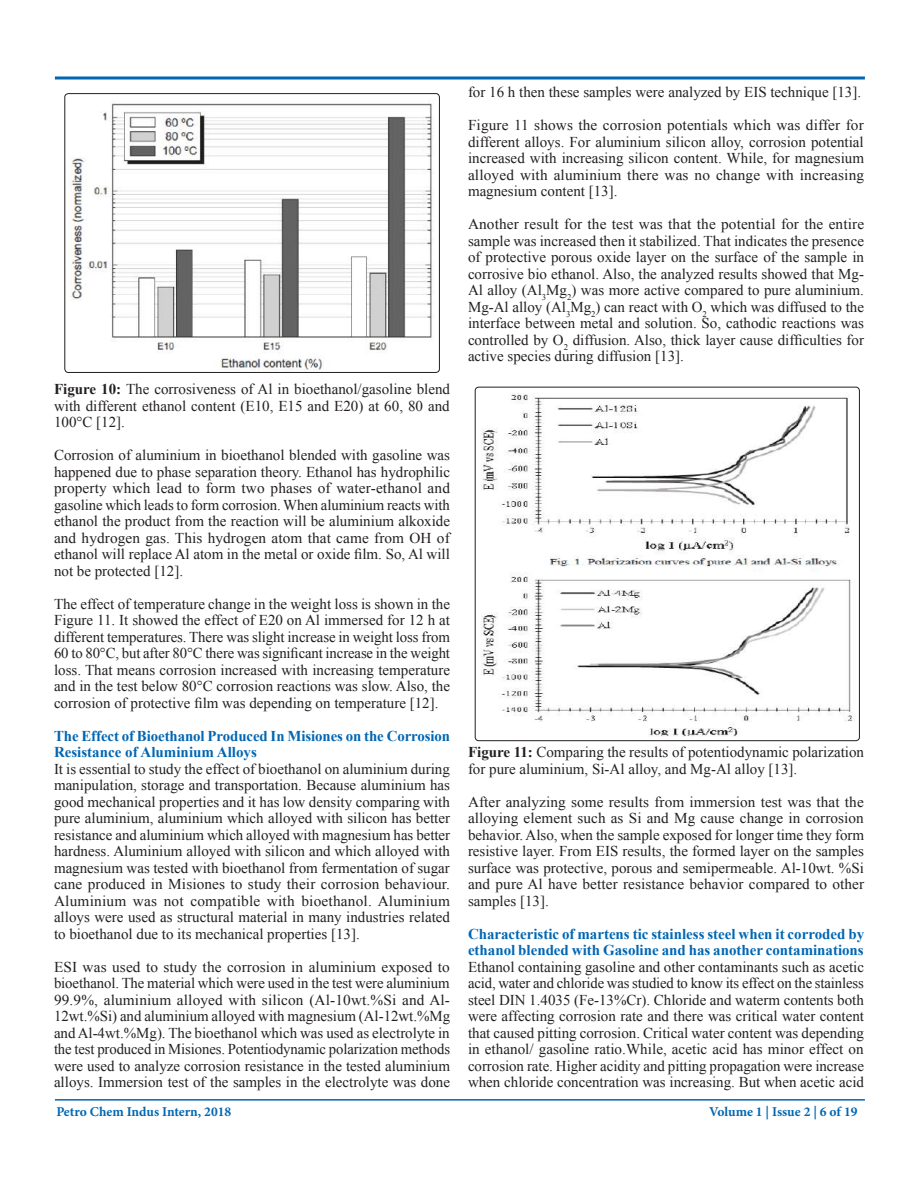
<style>
.page{position:relative;width:918px;height:1188px;background:#fff}
.page>*{position:absolute;margin:0;border:0;box-sizing:border-box;transform-origin:0 0}
.t1{font:15px/16.5px "Times New Roman";color:#231f20;text-align:justify}
.t2{font:700 15px/16.5px "Times New Roman";color:#0166b3}
.t3{font:700 13.5px "Minion Pro";letter-spacing:-.005em;color:#0166b3}
.s1{font-weight:700}
</style>
<div class="page">
<svg style="left:54px;top:76px;width:811px;height:4px"></svg>
<hr style="left:55px;top:1099px;width:810px;height:2px;background:#0166b3">
<img style="left:65px;top:94px;width:369px;height:278px">
<div style="left:65px;top:93px;width:375px;height:280px;border:1px solid #231f20;border-radius:4px"></div>
<img style="left:475px;top:387px;width:384px;height:350px">
<div style="left:475px;top:387px;width:385px;height:354px;border:1px solid #231f20;border-radius:4px"></div>
<p class="t1" style="left:54px;top:381px;width:398px"><span class="s1">Figure 10:</span> The corrosiveness of Al in bioethanol/gasoline blend with different ethanol content (E10, E15 and E20) at 60, 80 and 100°C [12].</p>
<p class="t1" style="left:54px;top:447px;width:398px">Corrosion of aluminium in bioethanol blended with gasoline was happened due to phase separation theory. Ethanol has hydrophilic property which lead to form two phases of water-ethanol and gasoline which leads to form corrosion. When aluminium reacts with ethanol the product from the reaction will be aluminium alkoxide and hydrogen gas. This hydrogen atom that came from OH of ethanol will replace Al atom in the metal or oxide film. So, Al will not be protected [12].</p>
<p class="t1" style="left:54px;top:595px;width:398px">The effect of temperature change in the weight loss is shown in the Figure 11. It showed the effect of E20 on Al immersed for 12 h at different temperatures. There was slight increase in weight loss from 60 to 80°C, but after 80°C there was significant increase in the weight loss. That means corrosion increased with increasing temperature and in the test below 80°C corrosion reactions was slow. Also, the corrosion of protective film was depending on temperature [12].</p>
<p class="t2" style="left:54px;top:727px;width:398px">The Effect of Bioethanol Produced In Misiones on the Corrosion<br>Resistance of Aluminium Alloys</p>
<p class="t1" style="left:54px;top:760px;width:398px">It is essential to study the effect of bioethanol on aluminium during manipulation, storage and transportation. Because aluminium has good mechanical properties and it has low density comparing with pure aluminium, aluminium which alloyed with silicon has better resistance and aluminium which alloyed with magnesium has better hardness. Aluminium alloyed with silicon and which alloyed with magnesium was tested with bioethanol from fermentation of sugar cane produced in Misiones to study their corrosion behaviour.<br>Aluminium was not compatible with bioethanol. Aluminium alloys were used as structural material in many industries related to bioethanol due to its mechanical properties [13].</p>
<p class="t1" style="left:54px;top:958px;width:398px">ESI was used to study the corrosion in aluminium exposed to bioethanol. The material which were used in the test were aluminium 99.9%, aluminium alloyed with silicon (Al-10wt.%Si and Al-12wt.%Si) and aluminium alloyed with magnesium (Al-12wt.%Mg and Al-4wt.%Mg). The bioethanol which was used as electrolyte in the test produced in Misiones. Potentiodynamic polarization methods were used to analyze corrosion resistance in the tested aluminium alloys. Immersion test of the samples in the electrolyte was done</p>
<p class="t1" style="left:468px;top:84px;width:395px">for 16 h then these samples were analyzed by EIS technique [13].</p>
<p class="t1" style="left:468px;top:117px;width:398px">Figure 11 shows the corrosion potentials which was differ for different alloys. For aluminium silicon alloy, corrosion potential increased with increasing silicon content. While, for magnesium alloyed with aluminium there was no change with increasing magnesium content [13].</p>
<p class="t1" style="left:468px;top:216px;width:398px">Another result for the test was that the potential for the entire sample was increased then it stabilized. That indicates the presence of protective porous oxide layer on the surface of the sample in corrosive bio ethanol. Also, the analyzed results showed that Mg-Al alloy (Al<sub>3</sub>Mg<sub>2</sub>) was more active compared to pure aluminium.<br>Mg-Al alloy (Al<sub>3</sub>Mg<sub>2</sub>) can react with O<sub>2</sub> which was diffused to the interface between metal and solution. So, cathodic reactions was controlled by O<sub>2</sub> diffusion. Also, thick layer cause difficulties for active species during diffusion [13].</p>
<p class="t1" style="left:468px;top:744px;width:398px"><span class="s1">Figure 11:</span> Comparing the results of potentiodynamic polarization for pure aluminium, Si-Al alloy, and Mg-Al alloy [13].</p>
<p class="t1" style="left:468px;top:793px;width:398px">After analyzing some results from immersion test was that the alloying element such as Si and Mg cause change in corrosion behavior. Also, when the sample exposed for longer time they form resistive layer. From EIS results, the formed layer on the samples surface was protective, porous and semipermeable. Al-10wt. %Si and pure Al have better resistance behavior compared to other samples [13].</p>
<p class="t2" style="left:468px;top:925px;width:398px">Characteristic of martens tic stainless steel when it corroded by ethanol blended with Gasoline and has another contaminations</p>
<p class="t1" style="left:468px;top:958px;width:398px">Ethanol containing gasoline and other contaminants such as acetic acid, water and chloride was studied to know its effect on the stainless steel DIN 1.4035 (Fe-13%Cr). Chloride and waterm contents both were affecting corrosion rate and there was critical water content that caused pitting corrosion. Critical water content was depending in ethanol/ gasoline ratio.While, acetic acid has minor effect on corrosion rate. Higher acidity and pitting propagation were increase when chloride concentration was increasing. But when acetic acid</p>
<p class="t3" style="left:56px;top:1102px;width:176px">Petro Chem Indus Intern, 2018</p>
<p class="t3" style="left:709px;top:1102px;width:150px">Volume 1 | Issue 2 | 6 of 19</p>
</div>
